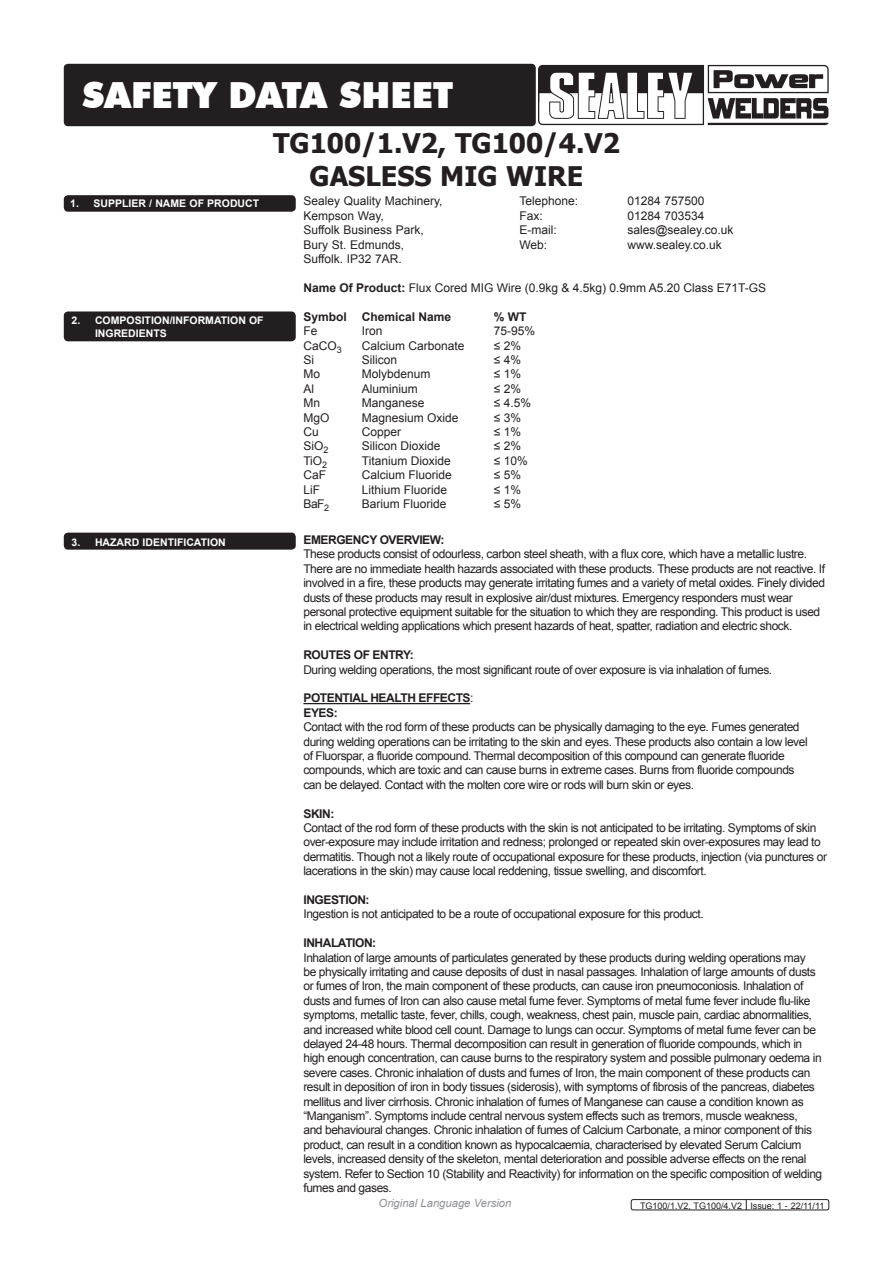
<style>
.page{position:relative;width:893px;height:1263px;background:#fff}
.page>*{position:absolute;margin:0;border:0;box-sizing:border-box;transform-origin:0 0}
.t1{font:900 36px "Futura BT";color:#fff}
.t2{font:700 27px "Tahoma";color:#231f20}
.t3{font:12px/14.4px "Arial";letter-spacing:-.035em;color:#231f20}
.t4{font:12px "Arial";color:#231f20}
.t5{font:700 12px "Arial";letter-spacing:-.035em;color:#231f20}
.t6{font:700 12px "Arial";color:#231f20}
.t7{font:italic 11.25px "Arial";color:#8f9194}
.CHAPTER_8_POINT{font:700 10.5px "Arial";color:#fff}
.t8{font:9px "Arial";color:#231f20}
.s1{font-weight:700}
.s2{font-weight:400}
</style>
<div class="page">
<div style="left:64px;top:64px;width:472px;height:62px;background:#231f20;border-radius:4px"></div>
<div style="left:64px;top:195px;width:232px;height:17px;background:#231f20;border-radius:4px"></div>
<div style="left:64px;top:311px;width:232px;height:30px;background:#231f20;border-radius:4px"></div>
<div style="left:64px;top:533px;width:232px;height:17px;background:#231f20;border-radius:4px"></div>
<hr style="left:303px;top:703px;width:167px;height:1px;background:#231f20">
<div style="left:631px;top:1199px;width:198px;height:11px;border:1px solid #231f20;border-radius:2px"></div>
<img style="left:538px;top:64px;width:290px;height:62px">
<p class="t1" style="left:82px;top:73px;width:373px">SAFETY DATA SHEET</p>
<p class="CHAPTER_8_POINT" style="left:70px;top:196px;width:191px">1. SUPPLIER / NAME OF PRODUCT</p>
<p class="CHAPTER_8_POINT" style="left:72px;top:314px;width:112px">2. COM POSITION/INFO</p>
<p class="CHAPTER_8_POINT" style="left:198px;top:314px;width:16px">RMAT</p>
<p class="CHAPTER_8_POINT" style="left:227px;top:314px;width:30px">ION OF</p>
<p class="CHAPTER_8_POINT" style="left:95px;top:326px;width:59px">INGREDIENTS</p>
<p class="CHAPTER_8_POINT" style="left:72px;top:535px;width:123px">3. HAZARD IDENTIFICAT</p>
<p class="CHAPTER_8_POINT" style="left:207px;top:535px;width:12px">ION</p>
<p class="t2" style="left:273px;top:125px;width:348px">TG100/1.V2, TG100/4.V2</p>
<p class="t2" style="left:310px;top:157px;width:275px">GASLESS MIG WIRE</p>
<p class="t4" style="left:303px;top:193px;width:141px">Sealey Quality Machinery,</p>
<p class="t4" style="left:519px;top:193px;width:60px">Telephone:</p>
<p class="t4" style="left:627px;top:193px;width:79px">01284 757500</p>
<p class="t4" style="left:303px;top:208px;width:82px">Kempson Way,</p>
<p class="t3" style="left:519px;top:209px;width:25px">Fax:</p>
<p class="t4" style="left:627px;top:208px;width:79px">01284 703534</p>
<p class="t4" style="left:303px;top:222px;width:122px">Suffolk Business Park,</p>
<p class="t3" style="left:519px;top:223px;width:39px">E-mail:</p>
<p class="t4" style="left:627px;top:222px;width:108px">sales@sealey.co.uk</p>
<p class="t4" style="left:303px;top:237px;width:102px">Bury St. Edmunds,</p>
<p class="t3" style="left:519px;top:237px;width:29px">Web:</p>
<p class="t4" style="left:627px;top:237px;width:96px">www.sealey.co.uk</p>
<p class="t4" style="left:303px;top:251px;width:100px">Suffolk. IP32 7AR.</p>
<p class="t4" style="left:303px;top:280px;width:464px"><span class="s1">NAME OF PRODUCT:</span> Flux Cored MIG Wire (0.9kg &amp; 4.5kg) 0.9mm A5.20 Class E71T-GS</p>
<p class="t5" style="left:303px;top:309px;width:45px">SYMBOL</p>
<p class="t6" style="left:362px;top:309px;width:91px">CHEMICAL NAME</p>
<p class="t5" style="left:494px;top:309px;width:34px">% WT</p>
<p class="t3" style="left:303px;top:324px;width:16px">Fe</p>
<p class="t3" style="left:362px;top:324px;width:22px">Iron</p>
<p class="t3" style="left:494px;top:324px;width:43px">75-95%</p>
<p class="t3" style="left:303px;top:338px;width:40px">CaCO<sub>3</sub></p>
<p class="t4" style="left:362px;top:337px;width:104px">Calcium Carbonate</p>
<p class="t3" style="left:494px;top:338px;width:29px">≤ 2%</p>
<p class="t3" style="left:303px;top:353px;width:12px">Si</p>
<p class="t4" style="left:362px;top:352px;width:37px">Silicon</p>
<p class="t3" style="left:494px;top:353px;width:29px">≤ 4%</p>
<p class="t3" style="left:303px;top:367px;width:18px">Mo</p>
<p class="t4" style="left:362px;top:366px;width:70px">Molybdenum</p>
<p class="t3" style="left:494px;top:367px;width:29px">≤ 1%</p>
<p class="t3" style="left:303px;top:381px;width:12px">Al</p>
<p class="t4" style="left:362px;top:381px;width:58px">Aluminium</p>
<p class="t3" style="left:494px;top:381px;width:29px">≤ 2%</p>
<p class="t3" style="left:303px;top:396px;width:18px">Mn</p>
<p class="t4" style="left:362px;top:395px;width:64px">Manganese</p>
<p class="t3" style="left:494px;top:396px;width:39px">≤ 4.5%</p>
<p class="t3" style="left:303px;top:410px;width:28px">MgO</p>
<p class="t4" style="left:362px;top:409px;width:98px">Magnesium Oxide</p>
<p class="t3" style="left:494px;top:410px;width:29px">≤ 3%</p>
<p class="t3" style="left:303px;top:425px;width:17px">Cu</p>
<p class="t3" style="left:362px;top:425px;width:41px">Copper</p>
<p class="t3" style="left:494px;top:425px;width:29px">≤ 1%</p>
<p class="t3" style="left:303px;top:439px;width:27px">SiO<sub>2</sub></p>
<p class="t4" style="left:362px;top:438px;width:80px">Silicon Dioxide</p>
<p class="t3" style="left:494px;top:439px;width:29px">≤ 2%</p>
<p class="t3" style="left:303px;top:453px;width:25px">TiO<sub>2</sub></p>
<p class="t4" style="left:362px;top:453px;width:90px">Titanium Dioxide</p>
<p class="t3" style="left:494px;top:453px;width:35px">≤ 10%</p>
<p class="t3" style="left:303px;top:468px;width:24px">CaF</p>
<p class="t4" style="left:362px;top:467px;width:92px">Calcium Fluoride</p>
<p class="t3" style="left:494px;top:468px;width:29px">≤ 5%</p>
<p class="t3" style="left:303px;top:482px;width:18px">LiF</p>
<p class="t4" style="left:362px;top:481px;width:87px">Lithium Fluoride</p>
<p class="t3" style="left:494px;top:482px;width:29px">≤ 1%</p>
<p class="t3" style="left:303px;top:497px;width:27px">BaF<sub>2</sub></p>
<p class="t4" style="left:362px;top:496px;width:86px">Barium Fluoride</p>
<p class="t3" style="left:494px;top:497px;width:29px">≤ 5%</p>
<p class="t5" style="left:303px;top:532px;width:26px">EMERGE</p>
<p class="t5" style="left:353px;top:532px;width:93px">NCY OVERVIEW:</p>
<p class="t3" style="left:303px;top:547px;width:523px">These products consist of odourless, carbon steel sheath, with a flux core, which have a metallic lustre.<br>There are no immediate health hazards associated with these products. These products are not reactive. If involved in a fire, these products may generate irritating fumes and a variety of metal oxides. Finely divided dusts of these products may result in explosive air/dust mixtures. Emergency responders must wear personal protective equipment suitable for the situation to which they are responding. This product is used in electrical welding applications which present hazards of heat, spatter, radiation and electric shock.</p>
<p class="t5" style="left:303px;top:647px;width:112px">ROUTES OF ENTRY:</p>
<p class="t3" style="left:303px;top:662px;width:470px">During welding operations, the most significant route of over exposure is via inhalation of fumes.</p>
<p class="t5" style="left:303px;top:690px;width:172px">POTENTIAL HEALTH EFFECTS<span class="s2">:</span></p>
<p class="t5" style="left:303px;top:705px;width:36px">EYES:</p>
<p class="t3" style="left:303px;top:720px;width:506px">Contact with the rod form of these products can be physically damaging to the eye. Fumes generated during welding operations can be irritating to the skin and eyes. These products also contain a low level of Fluorspar, a fluoride compound. Thermal decomposition of this compound can generate fluoride compounds, which are toxic and can cause burns in extreme cases. Burns from fluoride compounds</p>
<p class="t3" style="left:303px;top:777px;width:392px">can be delayed. Contact with the molten core wire or rods will burn skin or eyes.</p>
<p class="t5" style="left:303px;top:805px;width:32px">SKIN:</p>
<p class="t3" style="left:303px;top:821px;width:525px">Contact of the rod form of these products with the skin is not anticipated to be irritating. Symptoms of skin over-exposure may include irritation and redness; prolonged or repeated skin over-exposures may lead to dermatitis. Though not a likely route of occupational exposure for these products, injection (via punctures or lacerations in the skin) may cause local reddening, tissue swelling, and discomfort.</p>
<p class="t5" style="left:303px;top:892px;width:68px">INGESTION:</p>
<p class="t3" style="left:303px;top:907px;width:402px">Ingestion is not anticipated to be a route of occupational exposure for this product.</p>
<p class="t5" style="left:303px;top:935px;width:74px">INHALATION:</p>
<p class="t3" style="left:303px;top:950px;width:520px">Inhalation of large amounts of particulates generated by these products during welding operations may<br>be physically irritating and cause deposits of dust in nasal passages. Inhalation of large amounts of dusts or fumes of Iron, the main component of these products, can cause iron pneumoconiosis. Inhalation of dusts and fumes of Iron can also cause metal fume fever. Symptoms of metal fume fever include flu-like symptoms, metallic taste, fever, chills, cough, weakness, chest pain, muscle pain, cardiac abnormalities, and increased white blood cell count. Damage to lungs can occur. Symptoms of metal fume fever can be delayed 24-48 hours. Thermal decomposition can result in generation of fluoride compounds, which in high enough concentration, can cause burns to the respiratory system and possible pulmonary oedema in severe cases. Chronic inhalation of dusts and fumes of Iron, the main component of these products can result in deposition of iron in body tissues (siderosis), with symptoms of fibrosis of the pancreas, diabetes mellitus and liver cirrhosis. Chronic inhalation of fumes of Manganese can cause a condition known as “Manganism”. Symptoms include central nervous system effects such as tremors, muscle weakness,<br>and behavioural changes. Chronic inhalation of fumes of Calcium Carbonate, a minor component of this product, can result in a condition known as hypocalcaemia, characterised by elevated Serum Calcium levels, increased density of the skeleton, mental deterioration and possible adverse effects on the renal system. Refer to Section 10 (Stability and Reactivity) for information on the specific composition of welding fumes and gases.</p>
<p class="t7" style="left:379px;top:1196px;width:134px">Original Language Version</p>
<p class="t8" style="left:640px;top:1200px;width:186px">TG100/1.V2, TG100/4.V2 Issue: 1 - 22/11/11</p>
</div>
